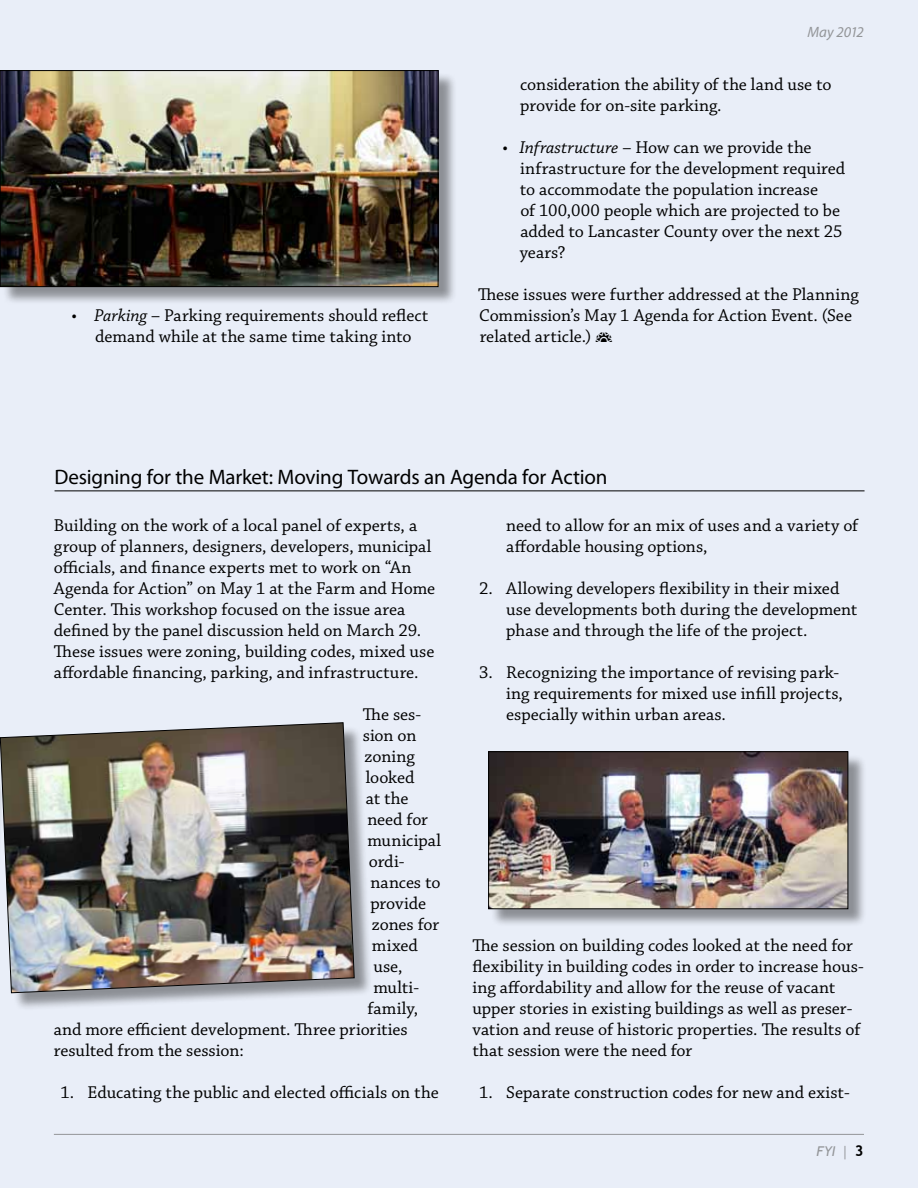
<style>
.page{position:relative;width:918px;height:1188px;background:#e9eef8}
.page>*{position:absolute;margin:0;border:0;box-sizing:border-box;transform-origin:0 0}
.t1{font:21px "Myriad Pro";letter-spacing:-.01em;color:#000}
.t2{font:18px/21px "Chaparral Pro";color:#000}
.t3{font:italic 15px "Myriad Pro";letter-spacing:-.01em;color:#939598}
.t4{font:italic 13.5px "Trebuchet MS";color:#939598}
.s1{font-style:italic}
.s2{font-family:"Myriad Pro";font-style:normal}
.s3{font-weight:700;font-style:normal;font-size:15px;color:#000}
</style>
<div class="page">
<hr style="left:54px;top:1134px;width:810px;height:1px;background:#939598">
<hr style="left:55px;top:490px;width:810px;height:1px;background:#000">
<div style="left:2px;top:73px;width:455px;height:232px;background:#000;opacity:.4"></div>
<img style="left:2px;top:72px;width:434px;height:213px">
<div style="left:0;top:70px;width:438px;height:217px;border:1px solid #000"></div>
<div style="left:3px;top:725px;width:370px;height:286px;background:#000;opacity:.4"></div>
<img style="left:0;top:722px;width:355px;height:271px">
<div style="left:491px;top:754px;width:376px;height:174px;background:#000;opacity:.4"></div>
<img style="left:490px;top:753px;width:356px;height:154px">
<div style="left:488px;top:751px;width:360px;height:158px;border:1px solid #000"></div>
<p class="t2" style="left:72px;top:306px;width:358px;text-align:center">• <span class="s1">Parking</span> – Parking requirements should reflect demand while at the same time taking into</p>
<p class="t3" style="left:808px;top:23px;width:58px">May 2012</p>
<p class="t2" style="left:520px;top:75px;width:313px">consideration the ability of the land use to provide for on-site parking.</p>
<p class="t2" style="left:520px;top:138px;width:327px;text-indent:-17px">• <span class="s1">Infrastructure</span> – How can we provide the infrastructure for the development required to accommodate the population increase<br>of 100,000 people which are projected to be added to Lancaster County over the next 25 years?</p>
<p class="t2" style="left:478px;top:285px;width:382px">These issues were further addressed at the Planning<br>Commission’s May 1 Agenda for Action Event. (See related article.) t</p>
<p class="t1" style="left:55px;top:464px;width:555px">Designing for the Market: Moving Towards an Agenda for Action</p>
<p class="t2" style="left:54px;top:516px;width:383px">Building on the work of a local panel of experts, a group of planners, designers, developers, municipal officials, and finance experts met to work on “An Agenda for Action” on May 1 at the Farm and Home Center. This workshop focused on the issue area defined by the panel discussion held on March 29.<br>These issues were zoning, building codes, mixed use affordable financing, parking, and infrastructure.</p>
<p class="t2" style="left:363px;top:705px;width:60px">The ses-</p>
<p class="t2" style="left:363px;top:726px;width:55px">sion on</p>
<p class="t2" style="left:364px;top:747px;width:52px">zoning</p>
<p class="t2" style="left:366px;top:768px;width:50px">looked</p>
<p class="t2" style="left:366px;top:789px;width:44px">at the</p>
<p class="t2" style="left:367px;top:810px;width:62px">need for</p>
<p class="t2" style="left:367px;top:831px;width:75px">municipal</p>
<p class="t2" style="left:369px;top:852px;width:37px">ordi-</p>
<p class="t2" style="left:370px;top:873px;width:72px">nances to</p>
<p class="t2" style="left:370px;top:894px;width:57px">provide</p>
<p class="t2" style="left:372px;top:915px;width:69px">zones for</p>
<p class="t2" style="left:372px;top:936px;width:48px">mixed</p>
<p class="t2" style="left:373px;top:957px;width:31px">use,</p>
<p class="t2" style="left:373px;top:978px;width:47px">multi-</p>
<p class="t2" style="left:367px;top:999px;width:52px">family,</p>
<p class="t2" style="left:54px;top:1020px;width:355px">and more efficient development. Three priorities</p>
<p class="t2" style="left:54px;top:1041px;width:191px">resulted from the session:</p>
<p class="t2" style="left:61px;top:1083px;width:380px">1. Educating the public and elected officials on the</p>
<p class="t2" style="left:506px;top:516px;width:354px">need to allow for an mix of uses and a variety of affordable housing options,</p>
<p class="t2" style="left:506px;top:579px;width:353px;text-indent:-27px">2. Allowing developers flexibility in their mixed use developments both during the development phase and through the life of the project.</p>
<p class="t2" style="left:506px;top:663px;width:338px;text-indent:-27px">3. Recognizing the importance of revising park&shy;ing requirements for mixed use infill projects, especially within urban areas.</p>
<p class="t2" style="left:472px;top:936px;width:393px">The session on building codes looked at the need for flexibility in building codes in order to increase hous&shy;ing affordability and allow for the reuse of vacant upper stories in existing buildings as well as preser&shy;vation and reuse of historic properties. The results of that session were the need for</p>
<p class="t2" style="left:479px;top:1083px;width:372px">1. Separate construction codes for new and exist-</p>
<p class="t4" style="left:817px;top:1143px;width:49px">FYI <span class="s2">|</span> <span class="s3">3</span></p>
</div>
